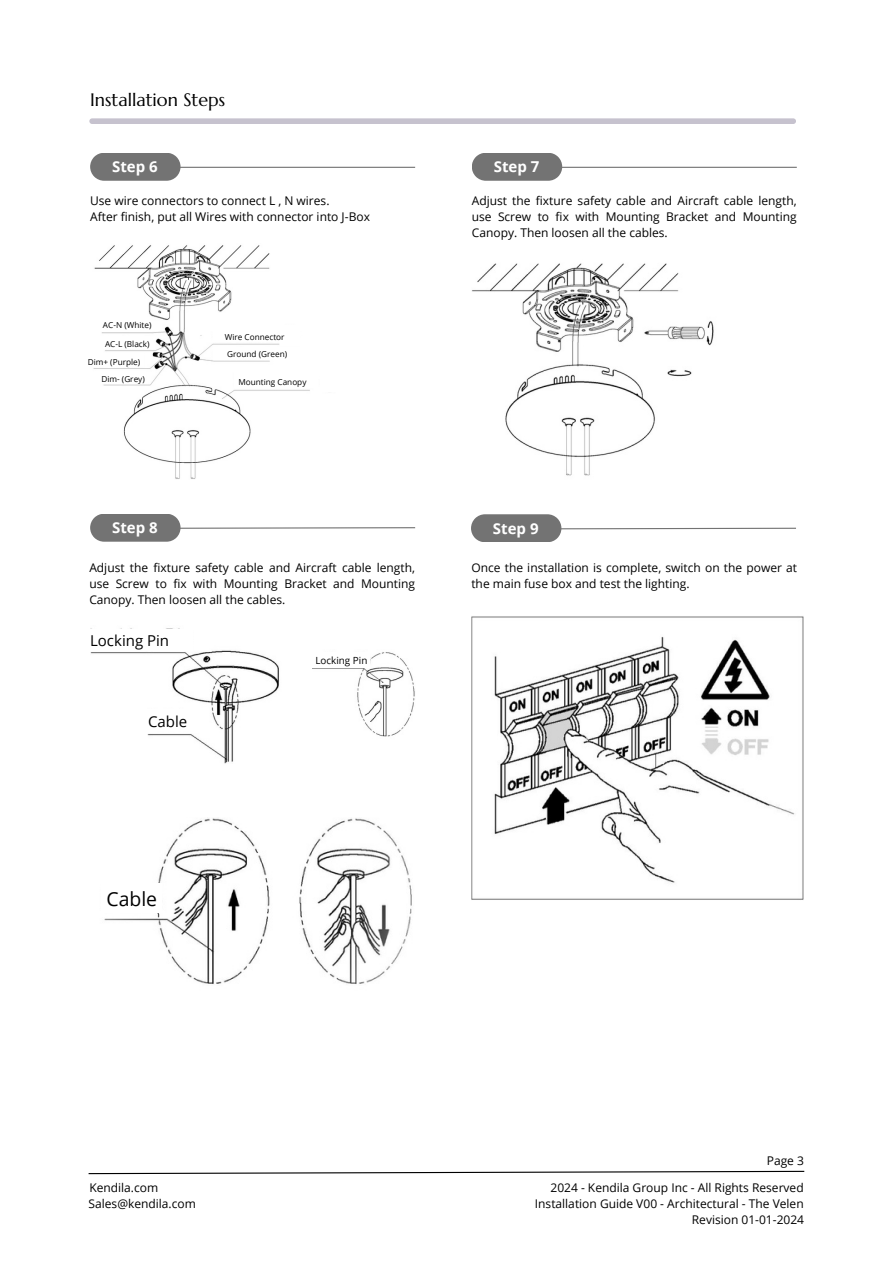
<style>
.page{position:relative;width:894px;height:1264px;background:#fff}
.page>*{position:absolute;margin:0;border:0;box-sizing:border-box;transform-origin:0 0}
.t1{font:19.35px "Open Sans";color:#000}
.t2{font:18px "Marcellus";color:#000}
.t3{font:700 15px "Open Sans";color:#fff}
.t4{font:15px "Open Sans";color:#000}
.t5{font:12px/16px "Open Sans";color:#000}
.t6{font:9.9px "Open Sans";color:#000}
.t7{font:8.25px "Open Sans";color:#000}
</style>
<div class="page">
<svg style="left:89px;top:118px;width:706px;height:6px;background:#c9c5d1"></svg>
<svg style="left:88px;top:1170px;width:717px;height:4px"></svg>
<svg style="left:90px;top:153px;width:90px;height:28px;background:#7c7c7c"></svg>
<hr style="left:169px;top:167px;width:246px;height:1px;background:#737373">
<svg style="left:472px;top:153px;width:90px;height:28px;background:#7c7c7c"></svg>
<hr style="left:550px;top:167px;width:246px;height:1px;background:#737373">
<svg style="left:90px;top:514px;width:326px;height:27px"></svg>
<img style="left:90px;top:628px;width:189px;height:136px">
<div style="left:138px;top:709px;width:60px;height:21px;background:#fff"></div>
<div style="left:90px;top:629px;width:102px;height:21px;background:#fff"></div>
<img style="left:312px;top:652px;width:103px;height:85px">
<div style="left:312px;top:652px;width:58px;height:15px;background:#fff"></div>
<img style="left:104px;top:818px;width:308px;height:166px">
<div style="left:101px;top:883px;width:60px;height:30px;background:#fff"></div>
<svg style="left:471px;top:514px;width:325px;height:28px"></svg>
<img style="left:471px;top:616px;width:332px;height:284px">
<img style="left:93px;top:245px;width:217px;height:234px">
<div style="left:103px;top:319px;width:49px;height:13px;background:#fff"></div>
<div style="left:103px;top:336px;width:49px;height:13px;background:#fff"></div>
<div style="left:92px;top:353px;width:52px;height:14px;background:#fff"></div>
<div style="left:94px;top:371px;width:52px;height:13px;background:#fff"></div>
<div style="left:213px;top:329px;width:61px;height:13px;background:#fff"></div>
<div style="left:213px;top:347px;width:62px;height:13px;background:#fff"></div>
<div style="left:234px;top:371px;width:83px;height:17px;background:#fff"></div>
<div style="left:280px;top:325px;width:19px;height:21px;background:#fff"></div>
<img style="left:472px;top:263px;width:242px;height:213px">
<h4 class="t2" style="left:90px;top:88px;width:136px">Installation Steps</h4>
<p class="t3" style="left:112px;top:156px;width:47px">Step 6</p>
<h2 class="t3" style="left:493px;top:156px;width:47px">Step 7</h2>
<h2 class="t5" style="left:90px;top:193px;width:281px">Use wire connectors to connect L , N wires.<br>After finish, put all Wires with connector into J-Box</h2>
<h4 class="t5" style="left:471px;top:193px;width:326px;text-align:justify">Adjust the fixture safety cable and Aircraft cable length, use Screw to fix with Mounting Bracket and Mounting Canopy. Then loosen all the cables.</h4>
<p class="t7" style="left:103px;top:320px;width:50px">AC-N (White)</p>
<h3 class="t7" style="left:105px;top:339px;width:46px">AC-L (Black)</h3>
<h4 class="t7" style="left:88px;top:356px;width:54px">Dim+ (Purple)</h4>
<p class="t7" style="left:101px;top:373px;width:45px">Dim- (Grey)</p>
<h4 class="t7" style="left:225px;top:331px;width:61px">Wire Connector</h4>
<h4 class="t7" style="left:227px;top:348px;width:61px">Ground (Green)</h4>
<h4 class="t7" style="left:238px;top:376px;width:70px">Mounting Canopy</h4>
<p class="t3" style="left:112px;top:517px;width:47px">Step 8</p>
<h3 class="t5" style="left:89px;top:559px;width:327px;text-align:justify">Adjust the fixture safety cable and Aircraft cable length, use Screw to fix with Mounting Bracket and Mounting Canopy. Then loosen all the cables.</h3>
<p class="t4" style="left:90px;top:630px;width:80px">Locking Pin</p>
<p class="t4" style="left:148px;top:711px;width:41px">Cable</p>
<p class="t6" style="left:315px;top:653px;width:53px">Locking Pin</p>
<h3 class="t3" style="left:493px;top:518px;width:47px">Step 9</h3>
<p class="t5" style="left:471px;top:559px;width:327px">Once the installation is complete, switch on the power at the main fuse box and test the lighting.</p>
<p class="t1" style="left:106px;top:885px;width:52px">Cable</p>
<h1 class="t5" style="left:89px;top:1178px;width:70px">Kendila.com</h1>
<h2 class="t5" style="left:89px;top:1195px;width:109px">Sales@kendila.com</h2>
<h2 class="t5" style="left:766px;top:1151px;width:39px">Page 3</h2>
<h4 class="t5" style="left:550px;top:1178px;width:254px">2024 - Kendila Group Inc - All Rights Reserved</h4>
<p class="t5" style="left:534px;top:1195px;width:270px">Installation Guide V00 - Architectural - The Velen</p>
<p class="t5" style="left:691px;top:1211px;width:114px">Revision 01-01-2024</p>
</div>
